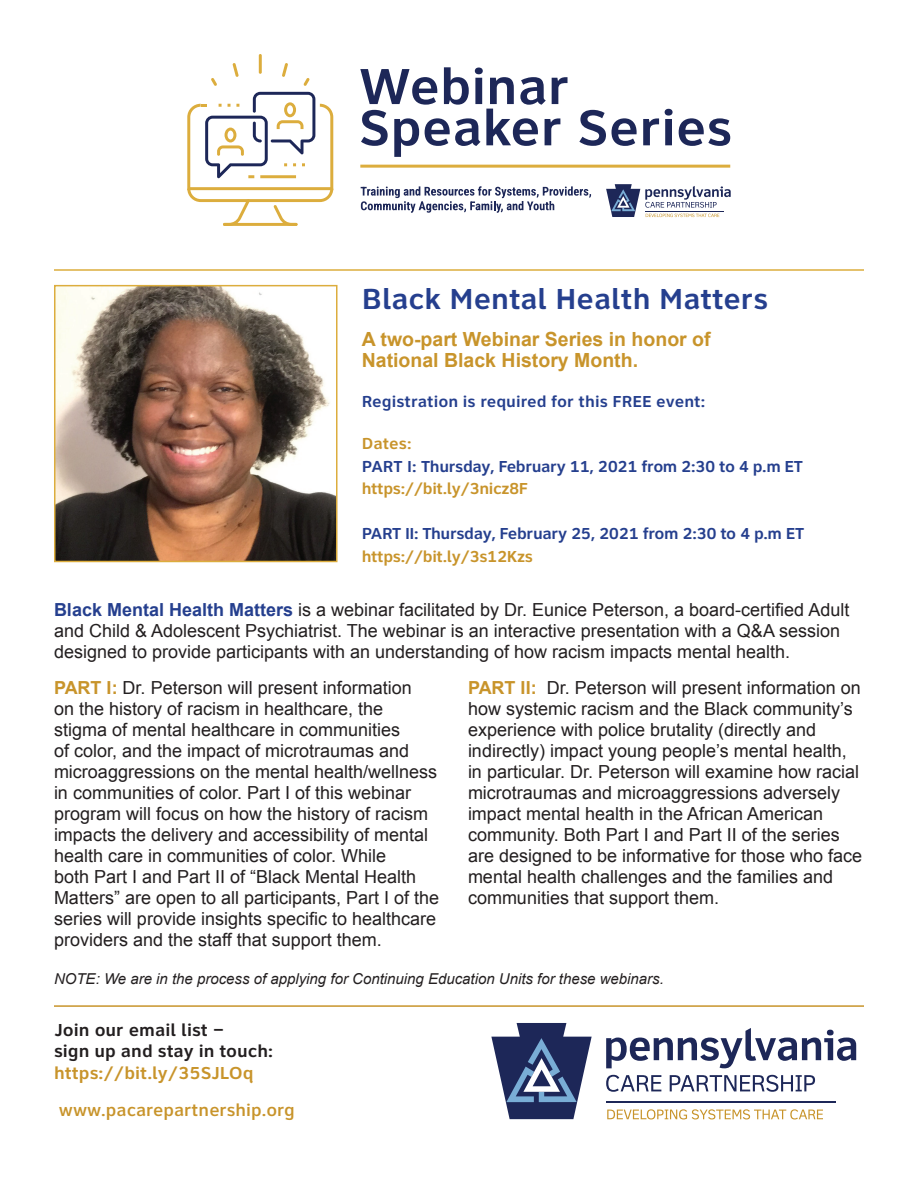
<style>
.page{position:relative;width:918px;height:1188px;background:#fff}
.page>*{position:absolute;margin:0;border:0;box-sizing:border-box;transform-origin:0 0}
.t1{font:700 52.5px/41.2px "Clearview ADA";color:#1d2758}
.t2{font:700 30px "Clearview ADA";color:#253f8e}
.t3{font:700 19.5px/21px "Arial";color:#c8942b}
.t4{font:18px/21px "Arial";color:#231f20}
.t5{font:700 18px/21.6px "Clearview ADA";color:#231f20}
.t6{font:600 18px "Clearview ADA";color:#c8942b}
.t7{font:700 18px "Clearview ADA";color:#c8942b}
.t8{font:700 16.5px "Clearview ADA";letter-spacing:-.025em;color:#253f8e}
.t9{font:700 16.5px "Clearview ADA";letter-spacing:-.025em;color:#c8942b}
.t10{font:700 16.5px "Clearview ADA";color:#253f8e}
.t11{font:italic 15px "Arial";color:#231f20}
.s1{font-weight:700;color:#253f8e}
.s2{font-weight:700;color:#c8942b}
</style>
<div class="page">
<svg style="left:606px;top:184px;width:125px;height:33px"></svg>
<hr style="left:645px;top:211px;width:79px;height:1px;background:#1d2758">
<hr style="left:360px;top:165px;width:370px;height:3px;background:#dcad3d">
<hr style="left:259px;top:54px;width:3px;height:20px;background:#dcad3d">
<svg style="left:282px;top:63px;width:6px;height:14px"></svg>
<svg style="left:233px;top:63px;width:6px;height:14px"></svg>
<svg style="left:303px;top:78px;width:7px;height:8px"></svg>
<svg style="left:211px;top:78px;width:6px;height:8px"></svg>
<svg style="left:187px;top:92px;width:146px;height:134px"></svg>
<svg style="left:361px;top:186px;width:230px;height:27px"></svg>
<hr style="left:54px;top:269px;width:810px;height:2px;background:#dcad3d">
<svg style="left:491px;top:1023px;width:101px;height:96px"></svg>
<svg style="left:607px;top:1109px;width:216px;height:10px"></svg>
<svg style="left:606px;top:1028px;width:250px;height:40px"></svg>
<svg style="left:606px;top:1075px;width:55px;height:17px"></svg>
<svg style="left:670px;top:1075px;width:145px;height:17px"></svg>
<hr style="left:606px;top:1101px;width:230px;height:1px;background:#1d2758">
<hr style="left:54px;top:1005px;width:810px;height:2px;background:#c8942b">
<img style="left:57px;top:288px;width:278px;height:271px">
<div style="left:54px;top:285px;width:284px;height:277px;border:2px solid #dcad3d"></div>
<h1 class="t1" style="left:359px;top:63px;width:375px">Webinar<br>Speaker Series</h1>
<h2 class="t2" style="left:362px;top:279px;width:408px">Black Mental Health Matters</h2>
<p class="t3" style="left:362px;top:329px;width:350px">A two-part Webinar Series in honor of<br>National Black History Month.</p>
<p class="t10" style="left:362px;top:390px;width:345px">Registration is required for this FREE event:</p>
<p class="t9" style="left:362px;top:433px;width:51px">Dates:</p>
<p class="t8" style="left:362px;top:455px;width:443px">PART I: Thursday, February 11, 2021 from 2:30 to 4 p.m ET</p>
<p class="t9" style="left:362px;top:478px;width:168px">https://bit.ly/3nicz8F</p>
<p class="t8" style="left:362px;top:523px;width:444px">PART II: Thursday, February 25, 2021 from 2:30 to 4 p.m ET</p>
<p class="t9" style="left:362px;top:545px;width:173px">https://bit.ly/3s12Kzs</p>
<p class="t4" style="left:54px;top:599px;width:797px"><span class="s1">Black Mental Health Matters</span> is a webinar facilitated by Dr. Eunice Peterson, a board-certified Adult and Child &amp; Adolescent Psychiatrist. The webinar is an interactive presentation with a Q&amp;A session designed to provide participants with an understanding of how racism impacts mental health.</p>
<p class="t4" style="left:54px;top:678px;width:387px"><span class="s2">PART I:</span> Dr. Peterson will present information<br>on the history of racism in healthcare, the stigma of mental healthcare in communities<br>of color, and the impact of microtraumas and microaggressions on the mental health/wellness in communities of color. Part I of this webinar program will focus on how the history of racism impacts the delivery and accessibility of mental health care in communities of color. While<br>both Part I and Part II of “Black Mental Health Matters” are open to all participants, Part I of the series will provide insights specific to healthcare providers and the staff that support them.</p>
<p class="t4" style="left:468px;top:678px;width:396px"><span class="s2">PART II:</span> Dr. Peterson will present information on how systemic racism and the Black community’s experience with police brutality (directly and indirectly) impact young people’s mental health, in particular. Dr. Peterson will examine how racial microtraumas and microaggressions adversely impact mental health in the African American community. Both Part I and Part II of the series are designed to be informative for those who face mental health challenges and the families and communities that support them.</p>
<p class="t11" style="left:54px;top:969px;width:611px">NOTE: We are in the process of applying for Continuing Education Units for these webinars.</p>
<p class="t5" style="left:54px;top:1018px;width:221px">Join our email list –<br>sign up and stay in touch:</p>
<p class="t7" style="left:54px;top:1061px;width:201px">https://bit.ly/35SJLOq</p>
<p class="t6" style="left:59px;top:1098px;width:237px">www.pacarepartnership.org</p>
</div>
